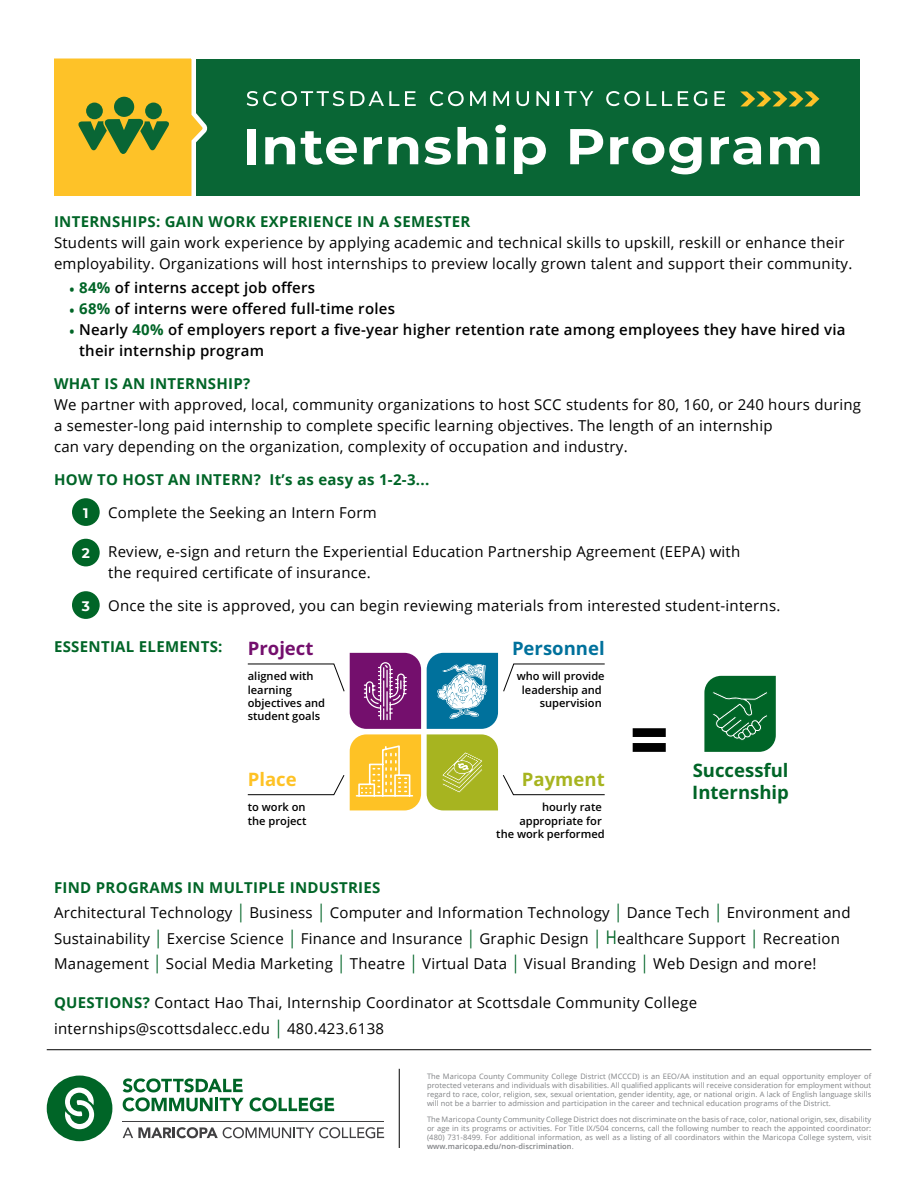
<style>
.page{position:relative;width:918px;height:1188px;background:#fff}
.page>*{position:absolute;margin:0;border:0;box-sizing:border-box;transform-origin:0 0}
.t1{font:700 18.6px/22.2px "Open Sans";color:#006527}
.t2{font:700 18.6px "Open Sans";color:#00719c}
.t3{font:700 18.6px "Open Sans";color:#740f6d}
.t4{font:700 18.6px "Open Sans";color:#a7b420}
.t5{font:700 18.6px "Open Sans";color:#fec225}
.t6{font:15px/21px "Open Sans";letter-spacing:.015em;color:#000}
.t7{font:600 15px/21px "Open Sans";letter-spacing:.015em;color:#000}
.t8{font:700 15px "Open Sans";letter-spacing:.02em;color:#006527}
.t9{font:700 13.8px "Montserrat";color:#fff}
.t10{font:600 11.1px/13.4px "Open Sans";color:#000}
.t11{font:7.5px/9px "Open Sans";letter-spacing:.01em;color:#808285;text-align:justify}
.s1{font-weight:700;color:#006527}
.s2{color:#006527}
.s3{font-size:18.75px;color:#006527}
.s4{font-weight:600}
</style>
<div class="page">
<div style="left:191px;top:59px;width:669px;height:137px;background:#096635"></div>
<svg style="left:54px;top:58px;width:154px;height:138px"></svg>
<svg style="left:740px;top:91px;width:79px;height:16px"></svg>
<div style="left:247px;top:129px;width:9px;height:35px;background:#fff"></div>
<svg style="left:265px;top:137px;width:30px;height:27px"></svg>
<svg style="left:301px;top:131px;width:56px;height:34px"></svg>
<svg style="left:364px;top:137px;width:18px;height:27px"></svg>
<svg style="left:388px;top:137px;width:30px;height:27px"></svg>
<svg style="left:424px;top:137px;width:27px;height:28px"></svg>
<svg style="left:458px;top:127px;width:29px;height:37px"></svg>
<svg style="left:495px;top:125px;width:11px;height:39px"></svg>
<svg style="left:514px;top:137px;width:32px;height:37px"></svg>
<svg style="left:570px;top:129px;width:33px;height:35px"></svg>
<svg style="left:610px;top:137px;width:92px;height:37px"></svg>
<svg style="left:711px;top:137px;width:50px;height:28px"></svg>
<svg style="left:770px;top:137px;width:49px;height:27px"></svg>
<svg style="left:247px;top:91px;width:97px;height:15px"></svg>
<svg style="left:350px;top:91px;width:49px;height:15px"></svg>
<svg style="left:405px;top:91px;width:11px;height:15px"></svg>
<svg style="left:430px;top:91px;width:34px;height:15px"></svg>
<svg style="left:470px;top:91px;width:16px;height:15px"></svg>
<svg style="left:493px;top:91px;width:16px;height:15px"></svg>
<svg style="left:517px;top:91px;width:12px;height:15px"></svg>
<svg style="left:536px;top:91px;width:13px;height:15px"></svg>
<svg style="left:557px;top:91px;width:36px;height:15px"></svg>
<svg style="left:606px;top:91px;width:34px;height:15px"></svg>
<svg style="left:646px;top:91px;width:10px;height:15px"></svg>
<svg style="left:662px;top:91px;width:10px;height:15px"></svg>
<svg style="left:678px;top:91px;width:10px;height:15px"></svg>
<svg style="left:694px;top:91px;width:13px;height:15px"></svg>
<svg style="left:714px;top:91px;width:11px;height:15px"></svg>
<div style="left:72px;top:498px;width:28px;height:28px;background:#006527;border-radius:50%"></div>
<div style="left:72px;top:539px;width:28px;height:27px;background:#006527;border-radius:50%"></div>
<div style="left:72px;top:591px;width:28px;height:28px;background:#006527;border-radius:50%"></div>
<svg style="left:633px;top:728px;width:33px;height:24px"></svg>
<svg style="left:704px;top:676px;width:72px;height:76px"></svg>
<svg style="left:248px;top:653px;width:173px;height:157px"></svg>
<svg style="left:427px;top:653px;width:178px;height:157px"></svg>
<hr style="left:47px;top:1049px;width:824px;height:1px;background:#000">
<div style="left:47px;top:1076px;width:65px;height:65px;background:#006527;border-radius:50%"></div>
<svg style="left:65px;top:1088px;width:29px;height:41px"></svg>
<hr style="left:123px;top:1122px;width:261px;height:1px;background:#414042">
<svg style="left:123px;top:1127px;width:261px;height:11px"></svg>
<svg style="left:250px;top:1097px;width:84px;height:14px"></svg>
<svg style="left:123px;top:1078px;width:121px;height:33px"></svg>
<hr style="left:399px;top:1069px;width:1px;height:79px;background:#000">
<p class="t6" style="left:54px;top:211px;width:800px"><span class="s1">INTERNSHIPS: GAIN WORK EXPERIENCE IN A SEMESTER<br></span>Students will gain work experience by applying academic and technical skills to upskill, reskill or enhance their employability. Organizations will host internships to preview locally grown talent and support their community.</p>
<p class="t7" style="left:69px;top:277px;width:248px"><span class="s2">•</span> <span class="s1">84%</span> of interns accept job offers</p>
<p class="t7" style="left:69px;top:298px;width:327px"><span class="s2">•</span> <span class="s1">68%</span> of interns were offered full-time roles</p>
<p class="t7" style="left:79px;top:319px;width:768px;text-indent:-10px"><span class="s2">•</span> Nearly <span class="s1">40%</span> of employers report a five-year higher retention rate among employees they have hired via their internship program</p>
<p class="t6" style="left:54px;top:373px;width:809px"><span class="s1">WHAT IS AN INTERNSHIP?<br></span>We partner with approved, local, community organizations to host SCC students for 80, 160, or 240 hours during a semester-long paid internship to complete specific learning objectives. The length of an internship<br>can vary depending on the organization, complexity of occupation and industry.</p>
<p class="t8" style="left:54px;top:469px;width:377px">HOW TO HOST AN INTERN? It’s as easy as 1-2-3...</p>
<p class="t9" style="left:83px;top:503px;width:7px">1</p>
<p class="t6" style="left:108px;top:502px;width:270px">Complete the Seeking an Intern Form</p>
<p class="t9" style="left:82px;top:543px;width:10px">2</p>
<p class="t6" style="left:108px;top:541px;width:634px">Review, e-sign and return the Experiential Education Partnership Agreement (EEPA) with the required certificate of insurance.</p>
<p class="t9" style="left:82px;top:596px;width:10px">3</p>
<p class="t6" style="left:108px;top:595px;width:674px">Once the site is approved, you can begin reviewing materials from interested student-interns.</p>
<p class="t8" style="left:54px;top:636px;width:170px">ESSENTIAL ELEMENTS:</p>
<p class="t3" style="left:248px;top:635px;width:67px">Project</p>
<p class="t10" style="left:248px;top:669px;width:79px">aligned with learning objectives and student goals</p>
<p class="t2" style="left:512px;top:635px;width:94px">Personnel</p>
<p class="t10" style="left:517px;top:669px;width:90px;text-align:right">who will provide leadership and supervision</p>
<p class="t5" style="left:248px;top:766px;width:50px">Place</p>
<p class="t10" style="left:248px;top:800px;width:60px">to work on the project</p>
<p class="t4" style="left:522px;top:766px;width:84px">Payment</p>
<p class="t10" style="left:496px;top:800px;width:110px;text-align:right">hourly rate appropriate for<br>the work performed</p>
<p class="t1" style="left:692px;top:759px;width:98px">Successful<br>Internship</p>
<p class="t6" style="left:54px;top:874px;width:798px;line-height:25.5px"><span class="s1">FIND PROGRAMS IN MULTIPLE INDUSTRIES<br></span>Architectural Technology <span class="s3">|</span> Business <span class="s3">|</span> Computer and Information Technology <span class="s3">|</span> Dance Tech <span class="s3">|</span> Environment and Sustainability <span class="s3">|</span> Exercise Science <span class="s3">|</span> Finance and Insurance <span class="s3">|</span> Graphic Design <span class="s3">| H</span>ealthcare Support <span class="s3">|</span> Recreation Management <span class="s3">|</span> Social Media Marketing <span class="s3">|</span> Theatre <span class="s3">|</span> Virtual Data <span class="s3">|</span> Visual Branding <span class="s3">|</span> Web Design and more!</p>
<p class="t6" style="left:54px;top:989px;width:645px;line-height:25.5px"><span class="s1">QUESTIONS?</span> Contact Hao Thai, Internship Coordinator at Scottsdale Community College internships@scottsdalecc.edu <span class="s3">|</span> 480.423.6138</p>
<p class="t11" style="left:427px;top:1072px;width:446px">The Maricopa County Community College District (MCCCD) is an EEO/AA institution and an equal opportunity employer of protected veterans and individuals with disabilities. All qualified applicants will receive consideration for employment without regard to race, color, religion, sex, sexual orientation, gender identity, age, or national origin. A lack of English language skills will not be a barrier to admission and participation in the career and technical education programs of the District.</p>
<p class="t11" style="left:427px;top:1114px;width:446px">The Maricopa County Community College District does not discriminate on the basis of race, color, national origin, sex, disability or age in its programs or activities. For Title IX/504 concerns, call the following number to reach the appointed coordinator: (480) 731-8499. For additional information, as well as a listing of all coordinators within the Maricopa College system, visit <span class="s4">www.maricopa.edu/non-discrimination</span>.</p>
</div>
